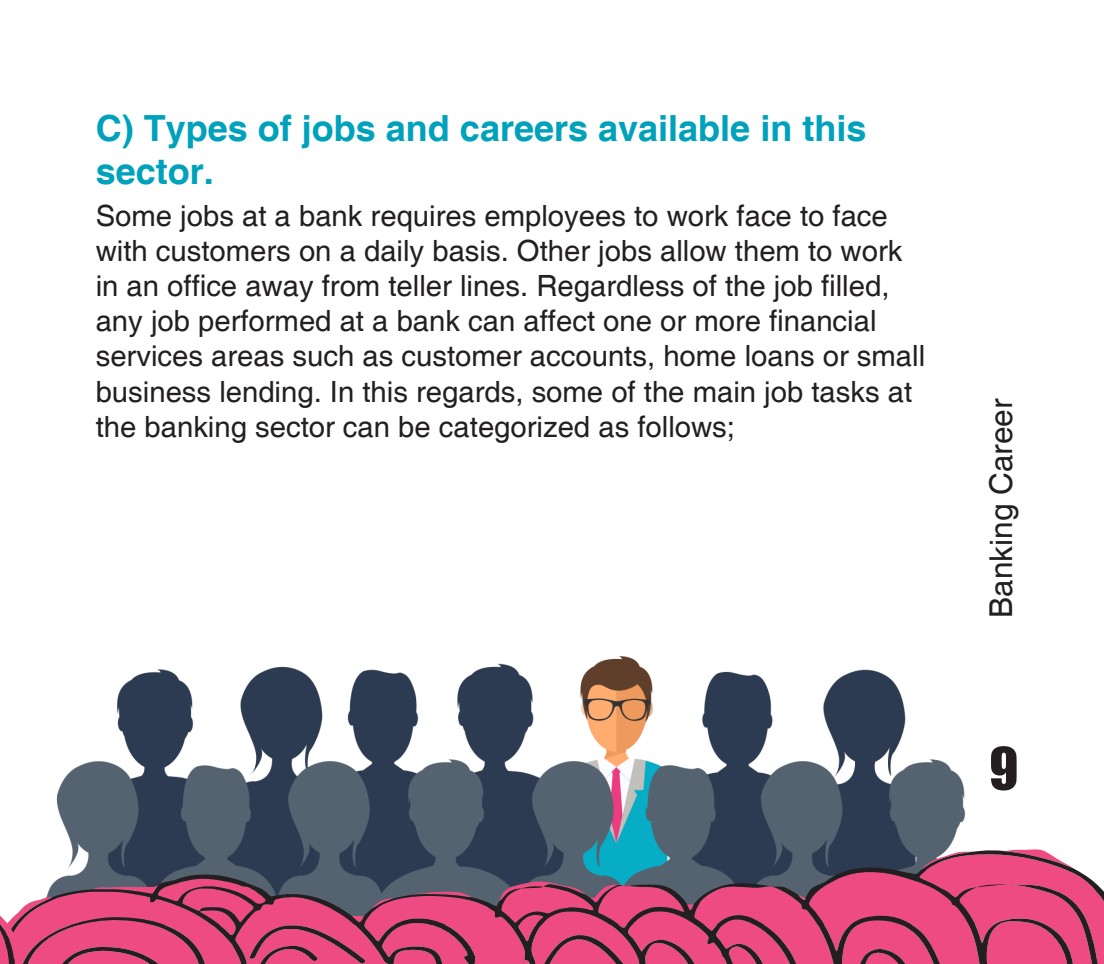
<style>
.page{position:relative;width:1104px;height:964px;background:#fff}
.page>*{position:absolute;margin:0;border:0;box-sizing:border-box;transform-origin:0 0}
.t1{font:54px "Impact";color:#231f20}
.Body_EN{font:700 36px/43.2px "Helvetica";color:#00a2bb}
.t2{font:31.5px "Helvetica";color:#231f20}
.Body_EN-2{font:29.25px/35.1px "Helvetica";color:#231f20}
</style>
<div class="page">
<img style="left:56px;top:656px;width:910px;height:191px">
<svg style="left:0;top:847px;width:1103px;height:116px;background:#a65175"></svg>
<p class="Body_EN" style="left:96px;top:109px;width:772px">C) Types of jobs and careers available in this sector.</p>
<p class="Body_EN-2" style="left:96px;top:199px;width:831px">Some jobs at a bank requires employees to work face to face with customers on a daily basis. Other jobs allow them to work in an office away from teller lines. Regardless of the job filled, any job performed at a bank can affect one or more financial services areas such as customer accounts, home loans or small business lending. In this regards, some of the main job tasks at the banking sector can be categorized as follows;</p>
<p class="t2" style="left:982px;top:617px;width:220px;rotate:-90deg">Banking Career</p>
<h1 class="t1" style="left:989px;top:726px;width:31px">9</h1>
</div>
